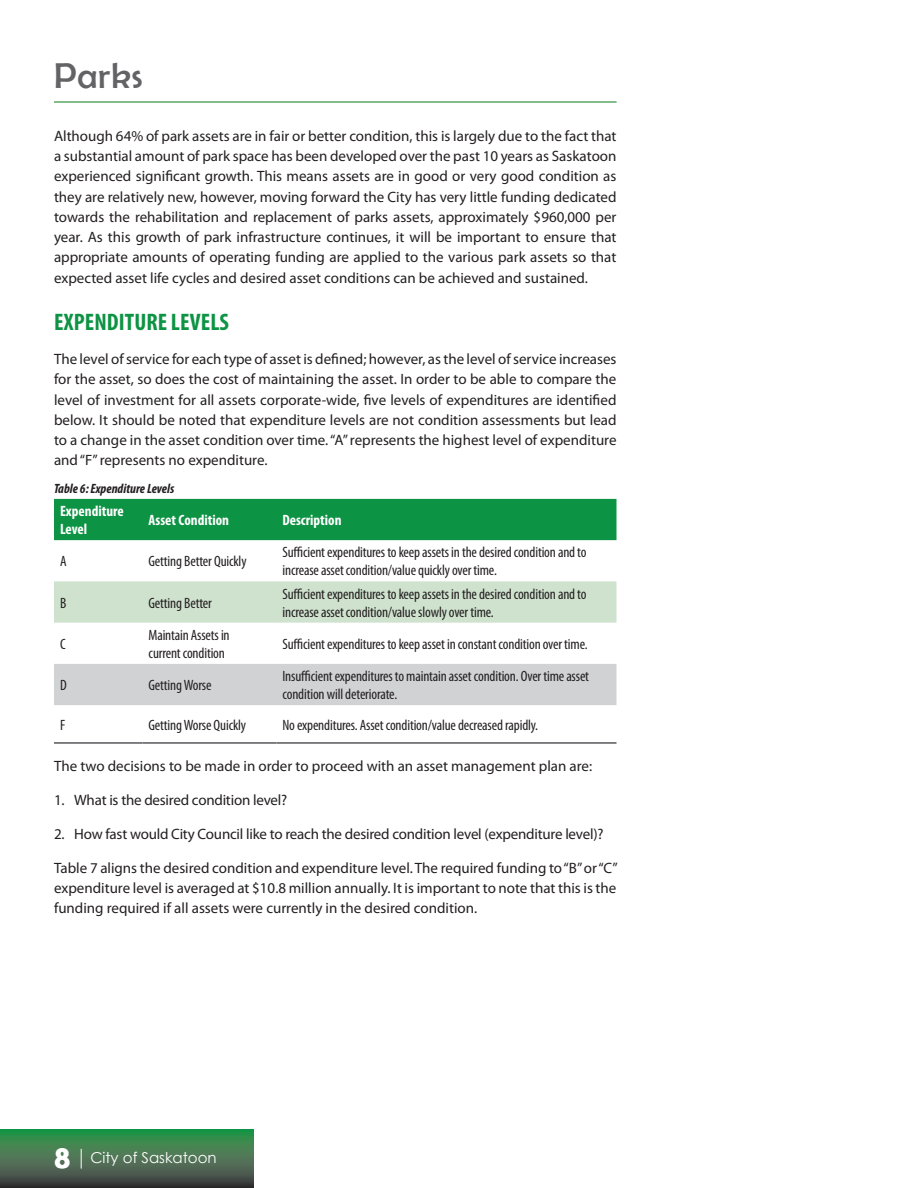
<style>
.page{position:relative;width:918px;height:1188px;background:#fff}
.page>*{position:absolute;margin:0;border:0;box-sizing:border-box;transform-origin:0 0}
.t1{font:36px "Berlin Sans FB";letter-spacing:.025em;color:#636366}
.t2{font:700 condensed 24px "Myriad Pro";letter-spacing:.005em;color:#0d9344}
.t3{font:15px/20.2px "Myriad Pro";color:#231f20;text-align:justify}
.table_-_content{font:condensed 15px/18px "Myriad Pro";letter-spacing:-.01em;color:#231f20}
.table_-_head{font:700 condensed 15px/18px "Myriad Pro";color:#fff}
.t4{font:15px "Century Gothic";color:#fff}
.table_heading{font:italic 700 condensed 13.5px "Myriad Pro";color:#231f20}
.s1{font-weight:700;font-size:27px}
</style>
<div class="page">
<svg style="left:0;top:1130px;width:254px;height:58px;background:#416d4c"></svg>
<svg style="left:81px;top:1149px;width:1px;height:20px"></svg>
<hr style="left:54px;top:102px;width:562px;height:1px;background:#5ca767">
<div style="left:54px;top:499px;width:562px;height:41px;background:#0d9344"></div>
<div style="left:54px;top:581px;width:562px;height:42px;background:#cfe2ce"></div>
<div style="left:54px;top:664px;width:562px;height:41px;background:#d1d2d4"></div>
<hr style="left:54px;top:742px;width:89px;height:2px;background:#57585a">
<hr style="left:143px;top:742px;width:133px;height:2px;background:#57585a">
<hr style="left:276px;top:742px;width:340px;height:2px;background:#57585a">
<h1 class="t1" style="left:54px;top:55px;width:90px">Parks</h1>
<p class="t3" style="left:54px;top:125px;width:564px">Although 64% of park assets are in fair or better condition, this is largely due to the fact that a substantial amount of park space has been developed over the past 10 years as Saskatoon experienced significant growth. This means assets are in good or very good condition as they are relatively new, however, moving forward the City has very little funding dedicated towards the rehabilitation and replacement of parks assets, approximately $960,000 per year. As this growth of park infrastructure continues, it will be important to ensure that appropriate amounts of operating funding are applied to the various park assets so that expected asset life cycles and desired asset conditions can be achieved and sustained.</p>
<p class="t2" style="left:54px;top:307px;width:176px">EXPENDITURE LEVELS</p>
<p class="t3" style="left:54px;top:349px;width:564px">The level of service for each type of asset is defined; however, as the level of service increases for the asset, so does the cost of maintaining the asset. In order to be able to compare the level of investment for all assets corporate-wide, five levels of expenditures are identified below. It should be noted that expenditure levels are not condition assessments but lead to a change in the asset condition over time. “A” represents the highest level of expenditure and “F” represents no expenditure.</p>
<p class="table_heading" style="left:54px;top:480px;width:122px">Table 6: Expenditure Levels</p>
<p class="table_-_head" style="left:60px;top:502px;width:65px">Expenditure<br>Level</p>
<p class="table_-_head" style="left:149px;top:511px;width:82px">Asset Condition</p>
<p class="table_-_head" style="left:282px;top:511px;width:61px">Description</p>
<p class="table_-_content" style="left:60px;top:552px;width:8px">A</p>
<p class="table_-_content" style="left:149px;top:552px;width:99px">Getting Better Quickly</p>
<p class="table_-_content" style="left:282px;top:543px;width:306px">Sufficient expenditures to keep assets in the desired condition and to increase asset condition/value quickly over time.</p>
<p class="table_-_content" style="left:60px;top:594px;width:8px">B</p>
<p class="table_-_content" style="left:149px;top:594px;width:65px">Getting Better</p>
<p class="table_-_content" style="left:282px;top:585px;width:306px">Sufficient expenditures to keep assets in the desired condition and to increase asset condition/value slowly over time.</p>
<p class="table_-_content" style="left:60px;top:635px;width:7px">C</p>
<p class="table_-_content" style="left:149px;top:626px;width:83px">Maintain Assets in current condition</p>
<p class="table_-_content" style="left:282px;top:635px;width:307px">Sufficient expenditures to keep asset in constant condition over time.</p>
<p class="table_-_content" style="left:60px;top:676px;width:8px">D</p>
<p class="table_-_content" style="left:149px;top:676px;width:65px">Getting Worse</p>
<p class="table_-_content" style="left:282px;top:667px;width:308px">Insufficient expenditures to maintain asset condition. Over time asset condition will deteriorate.</p>
<p class="table_-_content" style="left:60px;top:716px;width:7px">F</p>
<p class="table_-_content" style="left:149px;top:716px;width:99px">Getting Worse Quickly</p>
<p class="table_-_content" style="left:282px;top:716px;width:257px">No expenditures. Asset condition/value decreased rapidly.</p>
<p class="t3" style="left:54px;top:756px;width:540px">The two decisions to be made in order to proceed with an asset management plan are:</p>
<p class="t3" style="left:54px;top:790px;width:235px">1. What is the desired condition level?</p>
<p class="t3" style="left:54px;top:824px;width:551px">2. How fast would City Council like to reach the desired condition level (expenditure level)?</p>
<p class="t3" style="left:54px;top:857px;width:565px">Table 7 aligns the desired condition and expenditure level. The required funding to “B” or “C” expenditure level is averaged at $10.8 million annually. It is important to note that this is the funding required if all assets were currently in the desired condition.</p>
<p class="t4" style="left:54px;top:1149px;width:164px"><span class="s1">8</span> City of Saskatoon</p>
</div>
